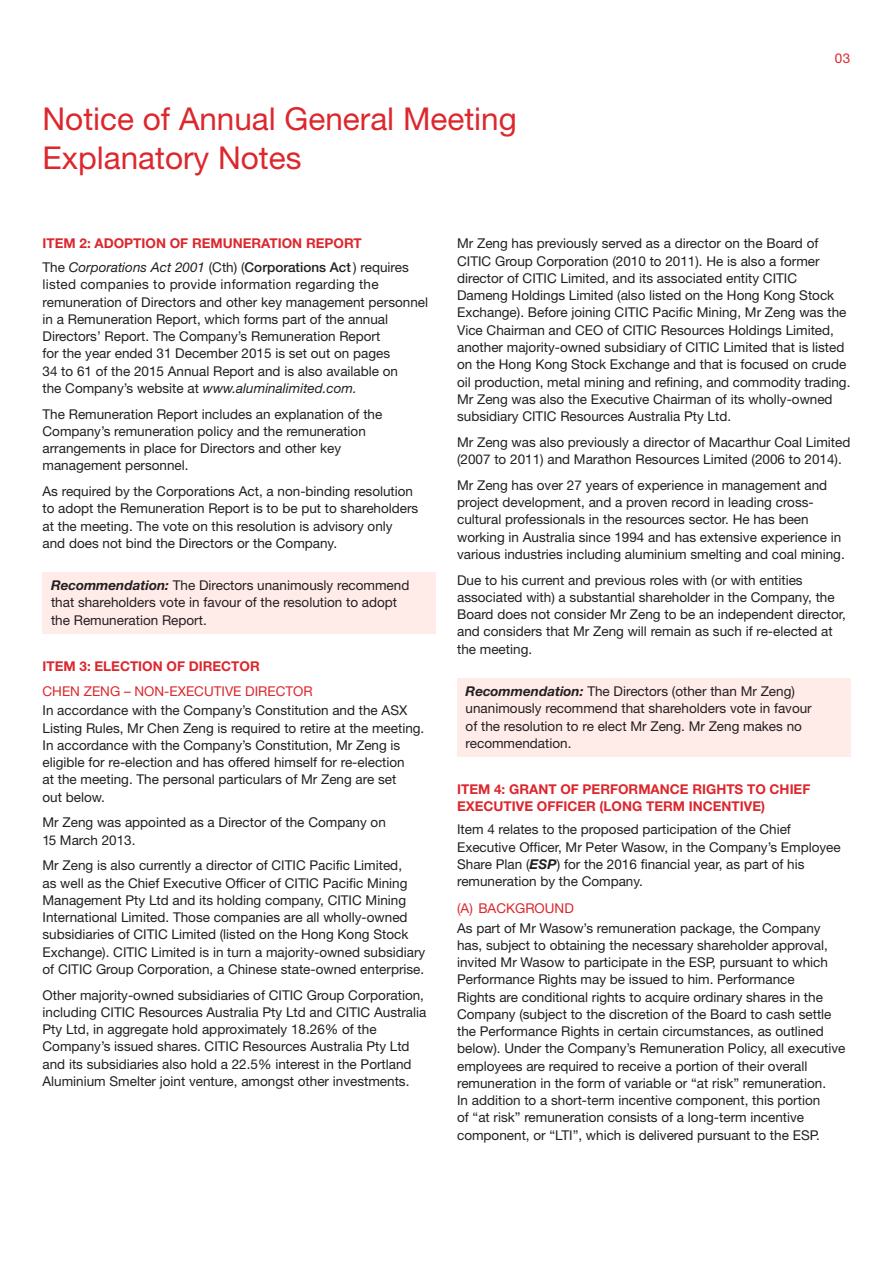
<style>
.page{position:relative;width:893px;height:1263px;background:#fff}
.page>*{position:absolute;margin:0;border:0;box-sizing:border-box;transform-origin:0 0}
.ALU_AR_Page_Heading{font:31.5px/39px "Helvetica Neue LT Std";color:#dc272d}
.ALU_AR_Body_Copy{font:13.5px/17.2px "Helvetica Neue LT Std";color:#231f20}
.ALU_AR_Sub_Head_Lvl{font:700 13.5px/16.5px "Helvetica Neue LT Std";color:#dc272d}
.ALU_AR_Sub_Head_Lvl-2{font:13.5px "Helvetica Neue LT Std";color:#dc272d}
.s1{font-style:italic}
.s2{font-weight:500}
.s3{font-weight:700;font-style:italic}
</style>
<div class="page">
<div style="left:43px;top:572px;width:393px;height:61px;background:#ffebe8"></div>
<div style="left:457px;top:678px;width:393px;height:78px;background:#ffebe8"></div>
<p class="ALU_AR_Page_Heading" style="left:43px;top:99px;width:476px">Notice of Annual General Meeting<br>Explanatory Notes</p>
<p class="ALU_AR_Sub_Head_Lvl-2" style="left:835px;top:50px;width:17px">03</p>
<p class="ALU_AR_Sub_Head_Lvl" style="left:43px;top:235px;width:321px">ITEM 2: ADOPTION OF REMUNERATION REPORT</p>
<p class="ALU_AR_Body_Copy" style="left:43px;top:258px;width:387px">The <span class="s1">Corporations Act 2001</span> (Cth) (<span class="s2">Corporations Act</span> ) requires listed companies to provide information regarding the remuneration of Directors and other key management personnel in a Remuneration Report, which forms part of the annual Directors’ Report. The Company’s Remuneration Report<br>for the year ended 31 December 2015 is set out on pages<br>34 to 61 of the 2015 Annual Report and is also available on<br>the Company’s website at <span class="s1">www.aluminalimited.com.</span></p>
<p class="ALU_AR_Body_Copy" style="left:43px;top:405px;width:341px">The Remuneration Report includes an explanation of the Company’s remuneration policy and the remuneration arrangements in place for Directors and other key management personnel.</p>
<p class="ALU_AR_Body_Copy" style="left:43px;top:482px;width:377px">As required by the Corporations Act, a non-binding resolution to adopt the Remuneration Report is to be put to shareholders at the meeting. The vote on this resolution is advisory only and does not bind the Directors or the Company.</p>
<p class="ALU_AR_Body_Copy" style="left:51px;top:576px;width:360px"><span class="s3">Recommendation:</span> The Directors unanimously recommend that shareholders vote in favour of the resolution to adopt the Remuneration Report.</p>
<p class="ALU_AR_Sub_Head_Lvl" style="left:43px;top:657px;width:219px">ITEM 3: ELECTION OF DIRECTOR</p>
<p class="ALU_AR_Sub_Head_Lvl-2" style="left:43px;top:683px;width:272px">CHEN ZENG – NON-EXECUTIVE DIRECTOR</p>
<p class="ALU_AR_Body_Copy" style="left:43px;top:702px;width:383px">In accordance with the Company’s Constitution and the ASX Listing Rules, Mr Chen Zeng is required to retire at the meeting.<br>In accordance with the Company’s Constitution, Mr Zeng is eligible for re-election and has offered himself for re-election<br>at the meeting. The personal particulars of Mr Zeng are set<br>out below.</p>
<p class="ALU_AR_Body_Copy" style="left:43px;top:814px;width:345px">Mr Zeng was appointed as a Director of the Company on<br>15 March 2013.</p>
<p class="ALU_AR_Body_Copy" style="left:43px;top:857px;width:384px">Mr Zeng is also currently a director of CITIC Pacific Limited,<br>as well as the Chief Executive Officer of CITIC Pacific Mining Management Pty Ltd and its holding company, CITIC Mining International Limited. Those companies are all wholly-owned subsidiaries of CITIC Limited (listed on the Hong Kong Stock Exchange). CITIC Limited is in turn a majority-owned subsidiary of CITIC Group Corporation, a Chinese state-owned enterprise.</p>
<p class="ALU_AR_Body_Copy" style="left:43px;top:986px;width:385px">Other majority-owned subsidiaries of CITIC Group Corporation, including CITIC Resources Australia Pty Ltd and CITIC Australia Pty Ltd, in aggregate hold approximately 18.26% of the Company’s issued shares. CITIC Resources Australia Pty Ltd and its subsidiaries also hold a 22.5% interest in the Portland Aluminium Smelter joint venture, amongst other investments.</p>
<p class="ALU_AR_Body_Copy" style="left:457px;top:235px;width:395px">Mr Zeng has previously served as a director on the Board of CITIC Group Corporation (2010 to 2011). He is also a former director of CITIC Limited, and its associated entity CITIC Dameng Holdings Limited (also listed on the Hong Kong Stock Exchange). Before joining CITIC Pacific Mining, Mr Zeng was the Vice Chairman and CEO of CITIC Resources Holdings Limited, another majority-owned subsidiary of CITIC Limited that is listed on the Hong Kong Stock Exchange and that is focused on crude oil production, metal mining and refining, and commodity trading.<br>Mr Zeng was also the Executive Chairman of its wholly-owned subsidiary CITIC Resources Australia Pty Ltd.</p>
<p class="ALU_AR_Body_Copy" style="left:457px;top:433px;width:395px">Mr Zeng was also previously a director of Macarthur Coal Limited (2007 to 2011) and Marathon Resources Limited (2006 to 2014).</p>
<p class="ALU_AR_Body_Copy" style="left:457px;top:476px;width:389px">Mr Zeng has over 27 years of experience in management and project development, and a proven record in leading cross&shy;cultural professionals in the resources sector. He has been working in Australia since 1994 and has extensive experience in various industries including aluminium smelting and coal mining.</p>
<p class="ALU_AR_Body_Copy" style="left:457px;top:571px;width:390px">Due to his current and previous roles with (or with entities associated with) a substantial shareholder in the Company, the Board does not consider Mr Zeng to be an independent director, and considers that Mr Zeng will remain as such if re-elected at the meeting.</p>
<p class="ALU_AR_Body_Copy" style="left:466px;top:682px;width:348px"><span class="s3">Recommendation:</span> The Directors (other than Mr Zeng) unanimously recommend that shareholders vote in favour of the resolution to re elect Mr Zeng. Mr Zeng makes no recommendation.</p>
<p class="ALU_AR_Sub_Head_Lvl" style="left:457px;top:781px;width:355px">ITEM 4: GRANT OF PERFORMANCE RIGHTS TO CHIEF<br>EXECUTIVE OFFICER (LONG TERM INCENTIVE)</p>
<p class="ALU_AR_Body_Copy" style="left:457px;top:821px;width:385px">Item 4 relates to the proposed participation of the Chief Executive Officer, Mr Peter Wasow, in the Company’s Employee Share Plan (<span class="s3">ESP</span>) for the 2016 financial year, as part of his remuneration by the Company.</p>
<p class="ALU_AR_Sub_Head_Lvl-2" style="left:457px;top:900px;width:118px">(A) BACKGROUND</p>
<p class="ALU_AR_Body_Copy" style="left:457px;top:919px;width:390px">As part of Mr Wasow’s remuneration package, the Company has, subject to obtaining the necessary shareholder approval, invited Mr Wasow to participate in the ESP, pursuant to which Performance Rights may be issued to him. Performance<br>Rights are conditional rights to acquire ordinary shares in the Company (subject to the discretion of the Board to cash settle the Performance Rights in certain circumstances, as outlined below). Under the Company’s Remuneration Policy, all executive employees are required to receive a portion of their overall remuneration in the form of variable or “at risk” remuneration.<br>In addition to a short-term incentive component, this portion<br>of “at risk” remuneration consists of a long-term incentive component, or “LTI”, which is delivered pursuant to the ESP.</p>
</div>
